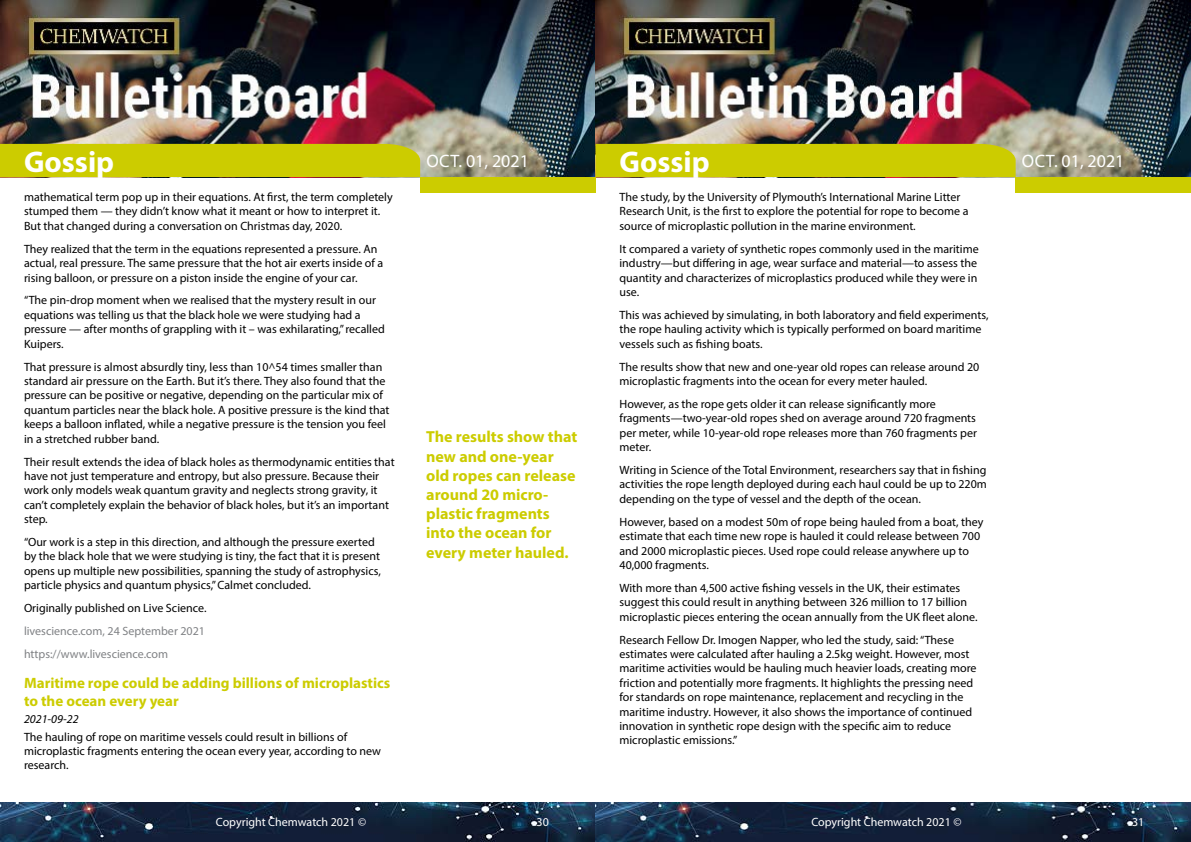
<style>
.page{position:relative;width:1191px;height:842px;background:#fff}
.page>*{position:absolute;margin:0;border:0;box-sizing:border-box;transform-origin:0 0}
.t1{font:700 30px "Myriad Pro";color:#fff}
.t2{font:18px "Myriad Pro";color:#fff}
.t3{font:700 16px/19.2px "Myriad Pro";color:#cc0}
.t4{font:700 15px/18px "Myriad Pro";color:#cc0}
.t5{font:12px/14.4px "Myriad Pro";color:#000}
.t6{font:12px/22.9px "Myriad Pro";color:#808285}
.t7{font:12px "Myriad Pro";color:#fff}
.t8{font:italic 12px "Myriad Pro";color:#000}
</style>
<div class="page">
<img style="left:0;top:0;width:1191px;height:177px">
<div style="left:420px;top:177px;width:175px;height:15px;background:#cc0"></div>
<div style="left:1015px;top:177px;width:176px;height:15px;background:#cc0"></div>
<div style="left:0;top:144px;width:420px;height:33px;background:#cc0"></div>
<div style="left:595px;top:144px;width:420px;height:33px;background:#cc0"></div>
<img style="left:0;top:802px;width:1191px;height:40px">
<h1 class="t1" style="left:24px;top:142px;width:92px">Gossip</h1>
<h1 class="t1" style="left:619px;top:142px;width:92px">Gossip</h1>
<p class="t5" style="left:619px;top:190px;width:350px">The study, by the University of Plymouth’s International Marine Litter<br>Research Unit, is the first to explore the potential for rope to become a source of microplastic pollution in the marine environment.</p>
<p class="t5" style="left:619px;top:241px;width:361px">It compared a variety of synthetic ropes commonly used in the maritime industry—but differing in age, wear surface and material—to assess the quantity and characterizes of microplastics produced while they were in use.</p>
<p class="t5" style="left:619px;top:307px;width:370px">This was achieved by simulating, in both laboratory and field experiments, the rope hauling activity which is typically performed on board maritime vessels such as fishing boats.</p>
<p class="t5" style="left:619px;top:359px;width:361px">The results show that new and one-year old ropes can release around 20 microplastic fragments into the ocean for every meter hauled.</p>
<p class="t5" style="left:619px;top:396px;width:359px">However, as the rope gets older it can release significantly more fragments—two-year-old ropes shed on average around 720 fragments per meter, while 10-year-old rope releases more than 760 fragments per meter.</p>
<p class="t5" style="left:619px;top:463px;width:369px;text-align:justify">Writing in Science of the Total Environment, researchers say that in fishing activities the rope length deployed during each haul could be up to 220m depending on the type of vessel and the depth of the ocean.</p>
<p class="t5" style="left:619px;top:514px;width:365px">However, based on a modest 50m of rope being hauled from a boat, they estimate that each time new rope is hauled it could release between 700 and 2000 microplastic pieces. Used rope could release anywhere up to 40,000 fragments.</p>
<p class="t5" style="left:619px;top:580px;width:359px">With more than 4,500 active fishing vessels in the UK, their estimates suggest this could result in anything between 326 million to 17 billion microplastic pieces entering the ocean annually from the UK fleet alone.</p>
<p class="t5" style="left:619px;top:632px;width:358px">Research Fellow Dr. Imogen Napper, who led the study, said: “These estimates were calculated after hauling a 2.5kg weight. However, most maritime activities would be hauling much heavier loads, creating more friction and potentially more fragments. It highlights the pressing need for standards on rope maintenance, replacement and recycling in the maritime industry. However, it also shows the importance of continued innovation in synthetic rope design with the specific aim to reduce microplastic emissions.”</p>
<h2 class="t2" style="left:426px;top:150px;width:104px">Oct. 01, 2021</h2>
<h2 class="t2" style="left:1022px;top:150px;width:104px">Oct. 01, 2021</h2>
<p class="t5" style="left:24px;top:190px;width:370px">mathematical term pop up in their equations. At first, the term completely stumped them — they didn’t know what it meant or how to interpret it.<br>But that changed during a conversation on Christmas day, 2020.</p>
<p class="t5" style="left:24px;top:241px;width:361px">They realized that the term in the equations represented a pressure. An actual, real pressure. The same pressure that the hot air exerts inside of a rising balloon, or pressure on a piston inside the engine of your car.</p>
<p class="t5" style="left:24px;top:293px;width:362px">“The pin-drop moment when we realised that the mystery result in our equations was telling us that the black hole we were studying had a pressure — after months of grappling with it – was exhilarating,” recalled Kuipers.</p>
<p class="t5" style="left:24px;top:359px;width:367px">That pressure is almost absurdly tiny, less than 10^54 times smaller than standard air pressure on the Earth. But it’s there. They also found that the pressure can be positive or negative, depending on the particular mix of quantum particles near the black hole. A positive pressure is the kind that keeps a balloon inflated, while a negative pressure is the tension you feel in a stretched rubber band.</p>
<p class="t5" style="left:24px;top:454px;width:372px">Their result extends the idea of black holes as thermodynamic entities that have not just temperature and entropy, but also pressure. Because their work only models weak quantum gravity and neglects strong gravity, it can’t completely explain the behavior of black holes, but it’s an important step.</p>
<p class="t5" style="left:24px;top:535px;width:358px">“Our work is a step in this direction, and although the pressure exerted by the black hole that we were studying is tiny, the fact that it is present opens up multiple new possibilities, spanning the study of astrophysics, particle physics and quantum physics,” Calmet concluded.</p>
<p class="t5" style="left:24px;top:601px;width:184px">Originally published on Live Science.</p>
<p class="t6" style="left:24px;top:619px;width:183px">livescience.com, 24 September 2021 https://www.livescience.com</p>
<p class="t4" style="left:24px;top:673px;width:368px">Maritime rope could be adding billions of microplastics to the ocean every year</p>
<p class="t8" style="left:24px;top:712px;width:56px">2021-09-22</p>
<p class="t5" style="left:24px;top:729px;width:359px">The hauling of rope on maritime vessels could result in billions of microplastic fragments entering the ocean every year, according to new research.</p>
<h3 class="t3" style="left:426px;top:427px;width:152px">The results show that new and one-year old ropes can release around 20 micro&shy;plastic fragments into the ocean for every meter hauled.</h3>
<p class="t7" style="left:216px;top:815px;width:152px">Copyright Chemwatch 2021 ©</p>
<p class="t7" style="left:536px;top:815px;width:14px">30</p>
<p class="t7" style="left:811px;top:815px;width:152px">Copyright Chemwatch 2021 ©</p>
<p class="t7" style="left:1132px;top:815px;width:14px">31</p>
</div>
